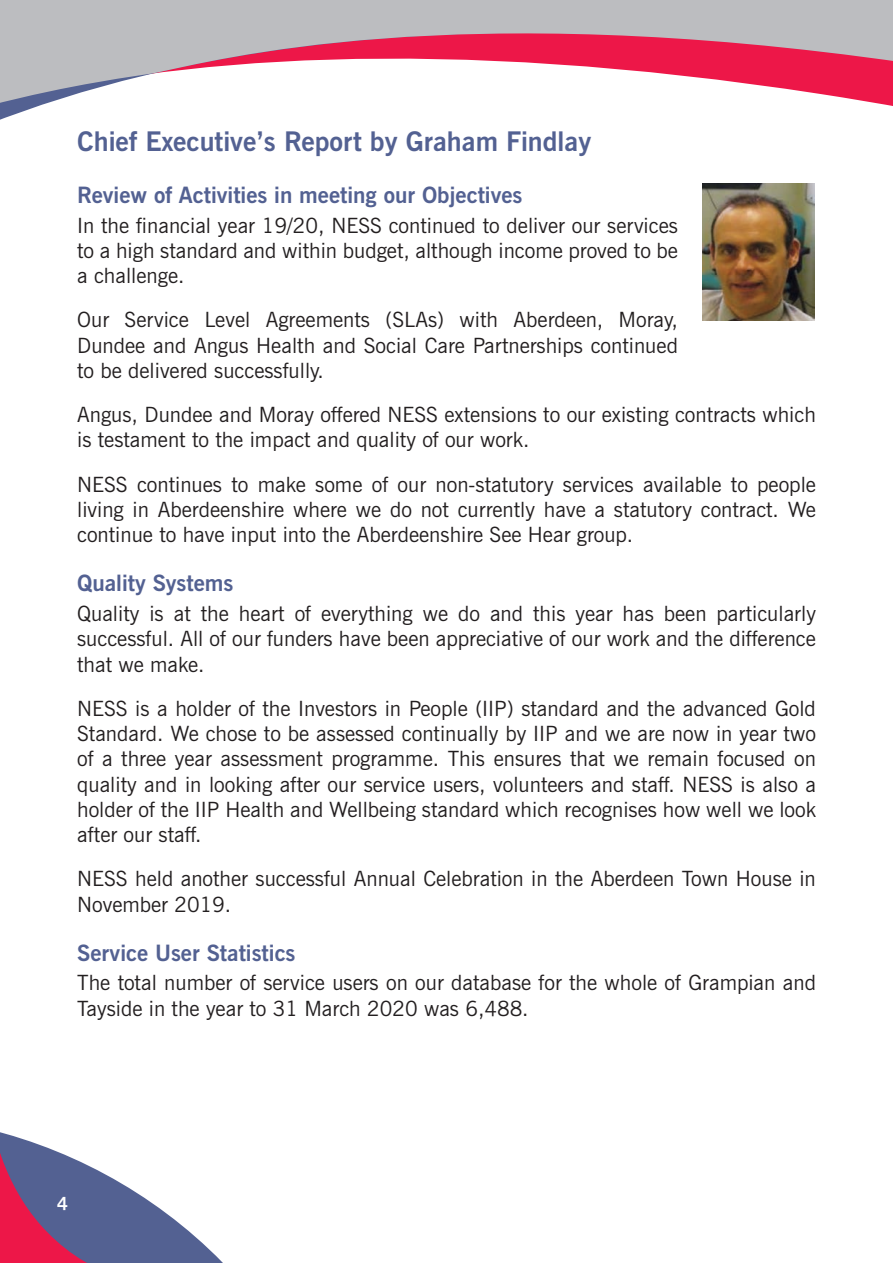
<style>
.page{position:relative;width:893px;height:1263px;background:#fff}
.page>*{position:absolute;margin:0;border:0;box-sizing:border-box;transform-origin:0 0}
.t1{font:700 27px "News Gothic BT";color:#536192}
.t2{font:700 22.5px "News Gothic BT";color:#536192}
.t3{font:21px/25.2px "News Gothic BT";color:#231f20;text-align:justify}
.t4{font:700 18px "News Gothic BT";color:#fff}
</style>
<div class="page">
<svg style="left:0;top:1132px;width:223px;height:131px"></svg>
<svg style="left:0;top:0;width:893px;height:106px"></svg>
<img style="left:703px;top:183px;width:112px;height:138px">
<p class="t1" style="left:77px;top:125px;width:516px">Chief Executive’s Report by Graham Findlay</p>
<p class="t2" style="left:77px;top:181px;width:447px">Review of Activities in meeting our Objectives</p>
<p class="t3" style="left:77px;top:212px;width:602px">In the financial year 19/20, NESS continued to deliver our services to a high standard and within budget, although income proved to be a challenge.</p>
<p class="t3" style="left:77px;top:307px;width:602px">Our Service Level Agreements (SLAs) with Aberdeen, Moray, Dundee and Angus Health and Social Care Partnerships continued to be delivered successfully.</p>
<p class="t3" style="left:77px;top:402px;width:740px">Angus, Dundee and Moray offered NESS extensions to our existing contracts which is testament to the impact and quality of our work.</p>
<p class="t3" style="left:77px;top:472px;width:740px">NESS continues to make some of our non-statutory services available to people living in Aberdeenshire where we do not currently have a statutory contract. We continue to have input into the Aberdeenshire See Hear group.</p>
<p class="t2" style="left:77px;top:570px;width:158px">Quality Systems</p>
<p class="t3" style="left:77px;top:601px;width:740px">Quality is at the heart of everything we do and this year has been particularly successful. All of our funders have been appreciative of our work and the difference that we make.</p>
<p class="t3" style="left:77px;top:696px;width:740px">NESS is a holder of the Investors in People (IIP) standard and the advanced Gold Standard. We chose to be assessed continually by IIP and we are now in year two of a three year assessment programme. This ensures that we remain focused on quality and in looking after our service users, volunteers and staff. NESS is also a holder of the IIP Health and Wellbeing standard which recognises how well we look after our staff.</p>
<p class="t3" style="left:77px;top:866px;width:740px">NESS held another successful Annual Celebration in the Aberdeen Town House in<br>November 2019.</p>
<p class="t2" style="left:77px;top:939px;width:220px">Service User Statistics</p>
<p class="t3" style="left:77px;top:970px;width:740px">The total number of service users on our database for the whole of Grampian and<br>Tayside in the year to 31 March 2020 was 6,488.</p>
<p class="t4" style="left:57px;top:1192px;width:12px">4</p>
</div>
